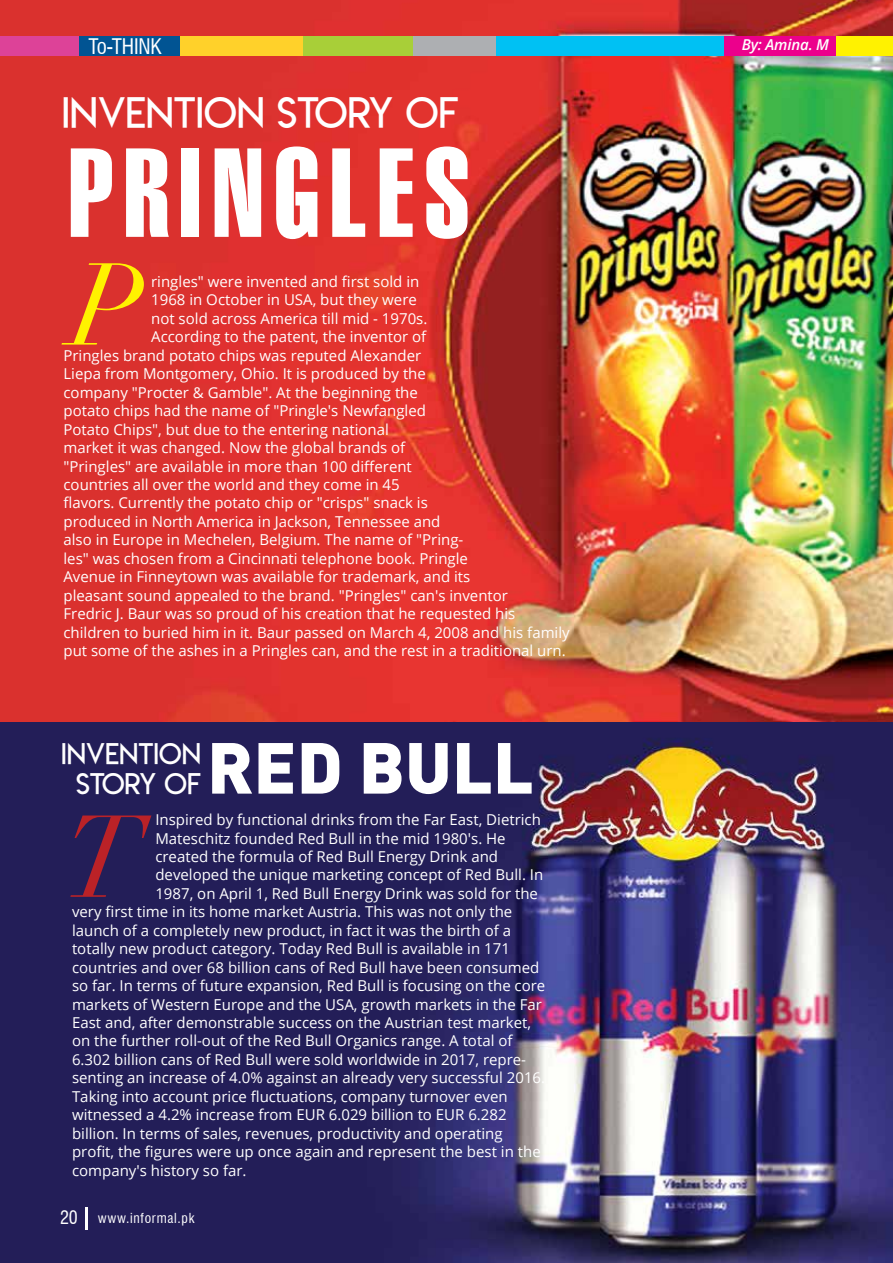
<style>
.page{position:relative;width:893px;height:1263px;background:#fff}
.page>*{position:absolute;margin:0;border:0;box-sizing:border-box;transform-origin:0 0}
.t1{font:122.85px "Swiss 911 BT Extra Compressed";letter-spacing:.08em;color:#fff}
.t2{font:italic 114.15px "Didot LT Std";color:#bb2227}
.t3{font:italic 114.15px "Didot LT Std";color:#fff200}
.t4{font:900 71.1px "DIN";color:#fff}
.t5{font:42px "Lemon Milklight";color:#fff}
.t6{font:28.95px/30.2px "Lemon Milklight";color:#fff;text-align:center}
.t7{font:condensed 21px "Swiss 721 BT";letter-spacing:-.01em;color:#fff}
.t8{font:15px "Open Sans";color:#fff}
.t9{font:italic 600 15px "Open Sans";letter-spacing:-.01em;color:#fff}
.t10{font:condensed 13.5px "Swiss 721 BT";letter-spacing:.05em;color:#fff}
.s1{font-size:18px}
</style>
<div class="page">
<img style="left:0;top:0;width:893px;height:1263px">
<div style="left:724px;top:36px;width:117px;height:20px;background:#ec008c"></div>
<div style="left:837px;top:36px;width:56px;height:20px;background:#fff200"></div>
<div style="left:0;top:36px;width:80px;height:20px;background:#dd4298"></div>
<div style="left:79px;top:36px;width:103px;height:20px;background:#015493"></div>
<div style="left:180px;top:36px;width:123px;height:20px;background:#ffd12a"></div>
<div style="left:303px;top:36px;width:110px;height:20px;background:#a8cf38"></div>
<div style="left:413px;top:36px;width:83px;height:20px;background:#adafb2"></div>
<div style="left:497px;top:36px;width:227px;height:20px;background:#00c1f3"></div>
<hr style="left:85px;top:1207px;width:2px;height:23px;background:#fff">
<h3 class="t7" style="left:89px;top:34px;width:75px">To-THINK</h3>
<p class="t9" style="left:742px;top:34px;width:89px">By: Amina. M</p>
<h3 class="t5" style="left:62px;top:87px;width:398px">INVENTION STORY OF</h3>
<h1 class="t1" style="left:68px;top:124px;width:403px">PRINGLES</h1>
<h2 class="t3" style="left:72px;top:237px;width:73px">P</h2>
<p class="t8" style="left:151px;top:271px;width:270px">ringles" were invented and first sold in</p>
<p class="t8" style="left:151px;top:290px;width:267px">1968 in October in USA, but they were</p>
<p class="t8" style="left:151px;top:308px;width:278px">not sold across America till mid - 1970s.</p>
<p class="t8" style="left:151px;top:327px;width:277px">According to the patent, the inventor of</p>
<p class="t8" style="left:63px;top:345px;width:359px">Pringles brand potato chips was reputed Alexander</p>
<p class="t8" style="left:63px;top:364px;width:364px">Liepa from Montgomery, Ohio. It is produced by the</p>
<p class="t8" style="left:63px;top:382px;width:356px">company "Procter &amp; Gamble". At the beginning the</p>
<p class="t8" style="left:63px;top:400px;width:364px">potato chips had the name of "Pringle's Newfangled</p>
<p class="t8" style="left:63px;top:419px;width:327px">Potato Chips", but due to the entering national</p>
<p class="t8" style="left:63px;top:437px;width:343px">market it was changed. Now the global brands of</p>
<p class="t8" style="left:63px;top:456px;width:350px">"Pringles" are available in more than 100 different</p>
<p class="t8" style="left:63px;top:474px;width:338px">countries all over the world and they come in 45</p>
<p class="t8" style="left:63px;top:493px;width:366px">flavors. Currently the potato chip or "crisps" snack is</p>
<p class="t8" style="left:63px;top:511px;width:378px">produced in North America in Jackson, Tennessee and</p>
<p class="t8" style="left:63px;top:530px;width:401px">also in Europe in Mechelen, Belgium. The name of "Pring-</p>
<p class="t8" style="left:63px;top:548px;width:406px">les" was chosen from a Cincinnati telephone book. Pringle</p>
<p class="t8" style="left:63px;top:566px;width:408px">Avenue in Finneytown was available for trademark, and its</p>
<p class="t8" style="left:63px;top:585px;width:446px">pleasant sound appealed to the brand. "Pringles" can's inventor</p>
<p class="t8" style="left:63px;top:603px;width:453px">Fredric J. Baur was so proud of his creation that he requested his</p>
<p class="t8" style="left:63px;top:622px;width:508px">children to buried him in it. Baur passed on March 4, 2008 and his family</p>
<p class="t8" style="left:63px;top:640px;width:504px">put some of the ashes in a Pringles can, and the rest in a traditional urn.</p>
<h3 class="t6" style="left:61px;top:739px;width:141px">INVENTION<br>STORY OF</h3>
<h3 class="t4" style="left:207px;top:720px;width:328px">RED BULL</h3>
<p class="t8" style="left:155px;top:809px;width:387px">Inspired by functional drinks from the Far East, Dietrich</p>
<p class="t8" style="left:155px;top:828px;width:352px">Mateschitz founded Red Bull in the mid 1980's. He</p>
<p class="t8" style="left:155px;top:846px;width:344px">created the formula of Red Bull Energy Drink and</p>
<p class="t8" style="left:155px;top:865px;width:389px">developed the unique marketing concept of Red Bull. In</p>
<p class="t8" style="left:155px;top:883px;width:384px">1987, on April 1, Red Bull Energy Drink was sold for the</p>
<p class="t8" style="left:72px;top:901px;width:442px">very first time in its home market Austria. This was not only the</p>
<p class="t8" style="left:72px;top:920px;width:441px">launch of a completely new product, in fact it was the birth of a</p>
<p class="t8" style="left:72px;top:938px;width:439px">totally new product category. Today Red Bull is available in 171</p>
<p class="t8" style="left:72px;top:957px;width:469px">countries and over 68 billion cans of Red Bull have been consumed</p>
<p class="t8" style="left:72px;top:975px;width:475px">so far. In terms of future expansion, Red Bull is focusing on the core</p>
<p class="t8" style="left:72px;top:994px;width:471px">markets of Western Europe and the USA, growth markets in the Far</p>
<p class="t8" style="left:72px;top:1012px;width:461px">East and, after demonstrable success on the Austrian test market,</p>
<p class="t8" style="left:72px;top:1031px;width:442px">on the further roll-out of the Red Bull Organics range. A total of</p>
<p class="t8" style="left:72px;top:1049px;width:455px">6.302 billion cans of Red Bull were sold worldwide in 2017, repre-</p>
<p class="t8" style="left:72px;top:1068px;width:475px">senting an increase of 4.0% against an already very successful 2016.</p>
<p class="t8" style="left:72px;top:1086px;width:437px">Taking into account price fluctuations, company turnover even</p>
<p class="t8" style="left:72px;top:1104px;width:436px">witnessed a 4.2% increase from EUR 6.029 billion to EUR 6.282</p>
<p class="t8" style="left:72px;top:1123px;width:432px">billion. In terms of sales, revenues, productivity and operating</p>
<p class="t8" style="left:72px;top:1141px;width:470px">profit, the figures were up once again and represent the best in the</p>
<p class="t8" style="left:72px;top:1160px;width:176px">company's history so far.</p>
<h2 class="t2" style="left:64px;top:789px;width:80px">T</h2>
<p class="t10" style="left:60px;top:1210px;width:136px"><span class="s1">20</span> www.informal.pk</p>
</div>
